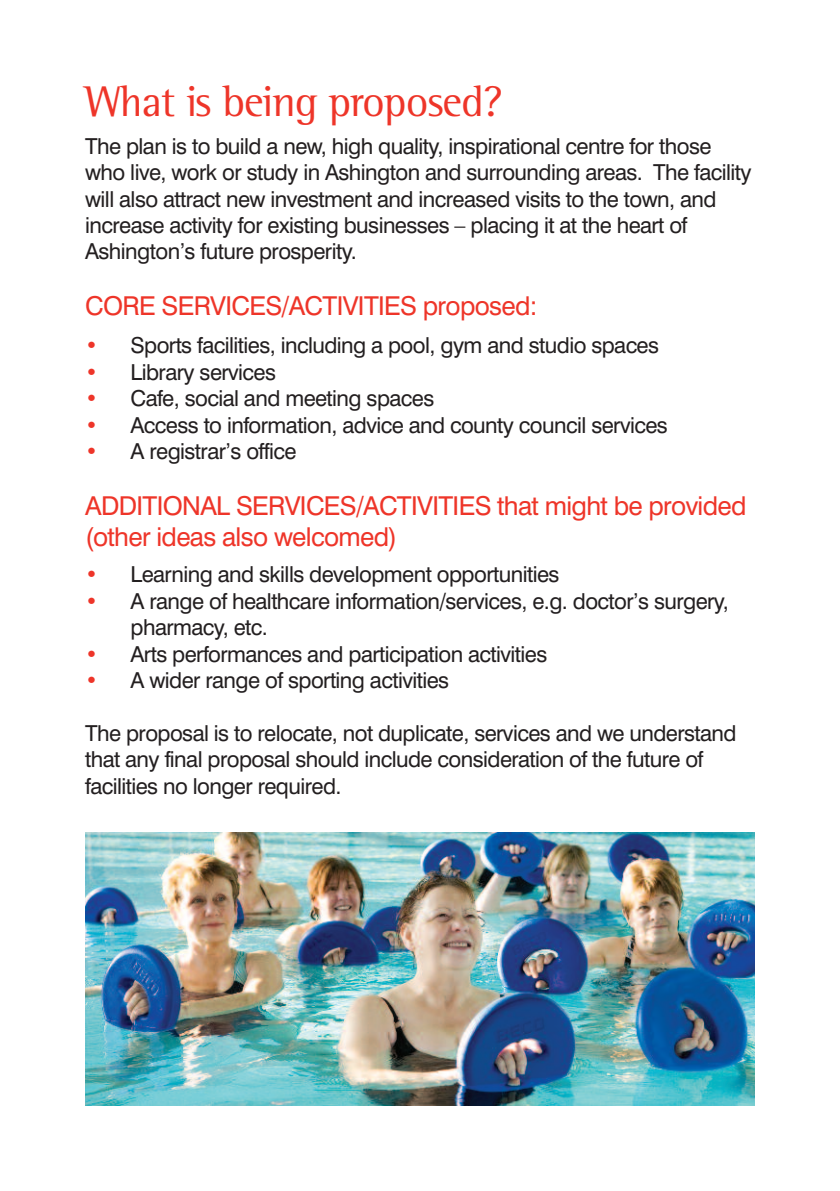
<style>
.page{position:relative;width:840px;height:1191px;background:#fff}
.page>*{position:absolute;margin:0;border:0;box-sizing:border-box;transform-origin:0 0}
.t1{font:44px "Rotis Semi Serif Std";letter-spacing:-.025em;color:#ee3529}
.t2{font:26px/31.2px "Swiss 721 BT";letter-spacing:-.025em;color:#ee3529}
.t3{font:22px/26.4px "Swiss 721 BT";letter-spacing:-.025em;color:#231f20}
.s1{color:#ee3529}
</style>
<div class="page">
<img style="left:85px;top:832px;width:669px;height:274px">
<h1 class="t1" style="left:85px;top:86px;width:419px">What is being proposed?</h1>
<p class="t3" style="left:85px;top:135px;width:667px">The plan is to build a new, high quality, inspirational centre for those who live, work or study in Ashington and surrounding areas. The facility will also attract new investment and increased visits to the town, and increase activity for existing businesses – placing it at the heart of Ashington’s future prosperity.</p>
<p class="t2" style="left:85px;top:293px;width:453px">CORE SERVICES/ACTIVITIES proposed:</p>
<p class="t3" style="left:85px;top:334px;width:575px"><span class="s1">•</span> Sports facilities, including a pool, gym and studio spaces</p>
<p class="t3" style="left:85px;top:361px;width:192px"><span class="s1">•</span> Library services</p>
<p class="t3" style="left:85px;top:387px;width:350px"><span class="s1">•</span> Cafe, social and meeting spaces</p>
<p class="t3" style="left:85px;top:414px;width:583px"><span class="s1">•</span> Access to information, advice and county council services</p>
<p class="t3" style="left:85px;top:440px;width:213px"><span class="s1">•</span> A registrar’s office</p>
<p class="t2" style="left:85px;top:492px;width:662px">ADDITIONAL SERVICES/ACTIVITIES that might be provided (other ideas also welcomed)</p>
<p class="t3" style="left:85px;top:563px;width:475px"><span class="s1">•</span> Learning and skills development opportunities</p>
<p class="t3" style="left:130px;top:590px;width:599px;text-indent:-45px"><span class="s1">•</span> A range of healthcare information/services, e.g. doctor’s surgery, pharmacy, etc.</p>
<p class="t3" style="left:85px;top:643px;width:463px"><span class="s1">•</span> Arts performances and participation activities</p>
<p class="t3" style="left:85px;top:669px;width:365px"><span class="s1">•</span> A wider range of sporting activities</p>
<p class="t3" style="left:85px;top:722px;width:652px">The proposal is to relocate, not duplicate, services and we understand that any final proposal should include consideration of the future of facilities no longer required.</p>
</div>
